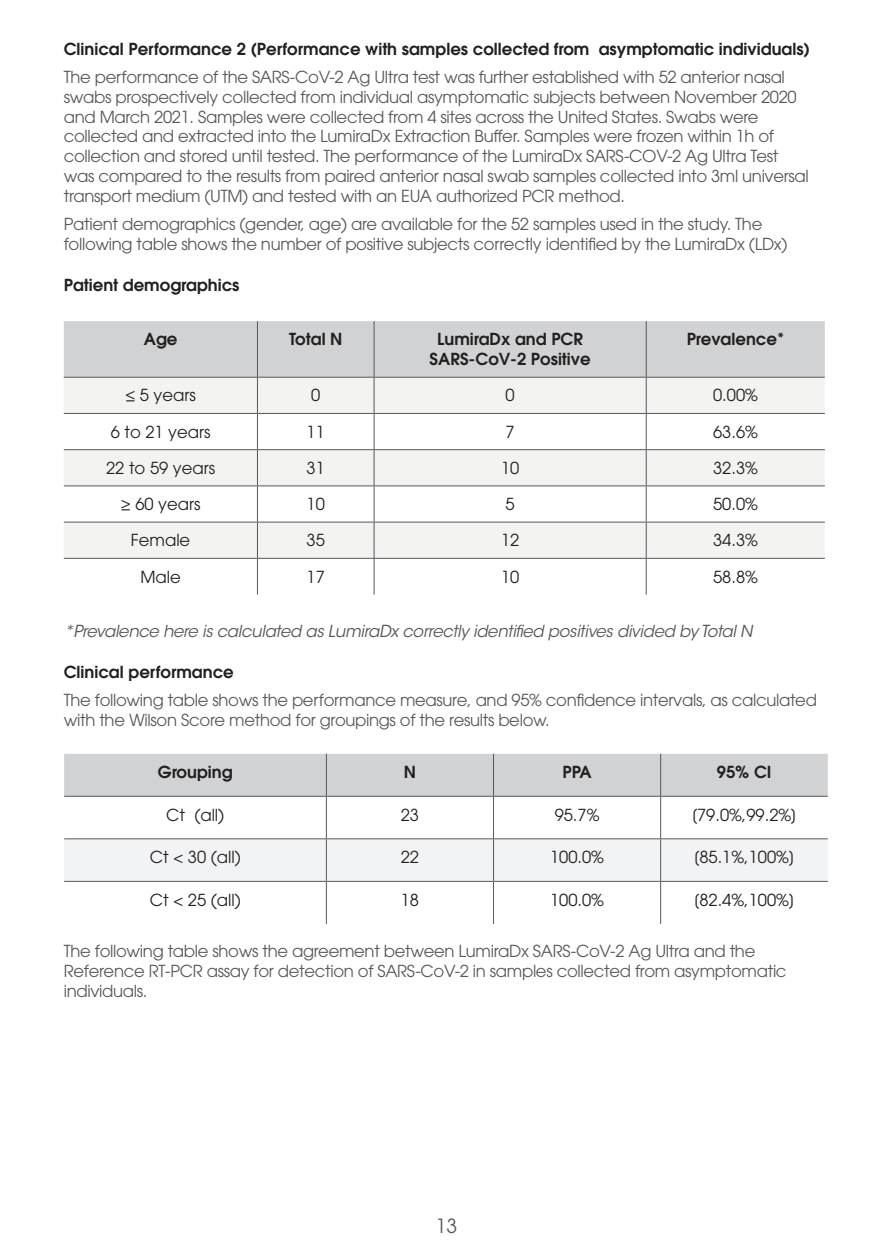
<style>
.page{position:relative;width:893px;height:1259px;background:#fff}
.page>*{position:absolute;margin:0;border:0;box-sizing:border-box;transform-origin:0 0}
.t1{font:19.5px "ITC Avant Garde Std";color:#57585a}
.Paragraph_5_5pt{font:16.5px/19.8px "ITC Avant Garde Std";letter-spacing:-.02em;color:#57585a}
.Body_heading_5_5pt{font:600 16.5px "ITC Avant Garde Std";color:#231f20}
.t2{font:16.5px "ITC Avant Garde Std";color:#231f20}
.Paragraph_5_5pt-2{font:italic 16.5px "ITC Avant Garde Std";letter-spacing:-.02em;color:#57585a}
</style>
<div class="page">
<svg style="left:64px;top:321px;width:761px;height:92px"></svg>
<div style="left:64px;top:450px;width:761px;height:35px;background:#f3f3f1"></div>
<div style="left:64px;top:522px;width:761px;height:36px;background:#f3f3f1"></div>
<hr style="left:257px;top:321px;width:1px;height:56px;background:#57585a">
<hr style="left:374px;top:321px;width:1px;height:56px;background:#57585a">
<hr style="left:646px;top:321px;width:1px;height:56px;background:#57585a">
<hr style="left:64px;top:377px;width:193px;height:1px;background:#57585a">
<hr style="left:257px;top:377px;width:117px;height:1px;background:#57585a">
<hr style="left:257px;top:377px;width:1px;height:36px;background:#57585a">
<hr style="left:374px;top:377px;width:272px;height:1px;background:#57585a">
<hr style="left:374px;top:377px;width:1px;height:36px;background:#57585a">
<hr style="left:646px;top:377px;width:179px;height:1px;background:#57585a">
<hr style="left:646px;top:377px;width:1px;height:36px;background:#57585a">
<hr style="left:64px;top:413px;width:193px;height:1px;background:#57585a">
<hr style="left:257px;top:413px;width:117px;height:1px;background:#57585a">
<hr style="left:257px;top:414px;width:1px;height:35px;background:#57585a">
<hr style="left:374px;top:413px;width:272px;height:1px;background:#57585a">
<hr style="left:374px;top:414px;width:1px;height:35px;background:#57585a">
<hr style="left:646px;top:413px;width:179px;height:1px;background:#57585a">
<hr style="left:646px;top:414px;width:1px;height:35px;background:#57585a">
<hr style="left:64px;top:449px;width:193px;height:1px;background:#57585a">
<hr style="left:257px;top:449px;width:117px;height:1px;background:#57585a">
<hr style="left:257px;top:450px;width:1px;height:35px;background:#57585a">
<hr style="left:374px;top:449px;width:272px;height:1px;background:#57585a">
<hr style="left:374px;top:450px;width:1px;height:35px;background:#57585a">
<hr style="left:646px;top:449px;width:179px;height:1px;background:#57585a">
<hr style="left:646px;top:450px;width:1px;height:35px;background:#57585a">
<hr style="left:64px;top:485px;width:193px;height:1px;background:#57585a">
<hr style="left:257px;top:485px;width:117px;height:1px;background:#57585a">
<hr style="left:257px;top:486px;width:1px;height:36px;background:#57585a">
<hr style="left:374px;top:485px;width:272px;height:1px;background:#57585a">
<hr style="left:374px;top:486px;width:1px;height:36px;background:#57585a">
<hr style="left:646px;top:485px;width:179px;height:1px;background:#57585a">
<hr style="left:646px;top:486px;width:1px;height:36px;background:#57585a">
<hr style="left:64px;top:521px;width:193px;height:1px;background:#57585a">
<hr style="left:257px;top:521px;width:117px;height:1px;background:#57585a">
<hr style="left:257px;top:522px;width:1px;height:36px;background:#57585a">
<hr style="left:374px;top:521px;width:272px;height:1px;background:#57585a">
<hr style="left:374px;top:522px;width:1px;height:36px;background:#57585a">
<hr style="left:646px;top:521px;width:179px;height:1px;background:#57585a">
<hr style="left:646px;top:522px;width:1px;height:36px;background:#57585a">
<hr style="left:64px;top:558px;width:193px;height:1px;background:#57585a">
<hr style="left:257px;top:558px;width:117px;height:1px;background:#57585a">
<hr style="left:257px;top:559px;width:1px;height:35px;background:#57585a">
<hr style="left:374px;top:558px;width:272px;height:1px;background:#57585a">
<hr style="left:374px;top:559px;width:1px;height:35px;background:#57585a">
<hr style="left:646px;top:558px;width:179px;height:1px;background:#57585a">
<hr style="left:646px;top:559px;width:1px;height:35px;background:#57585a">
<div style="left:64px;top:754px;width:764px;height:42px;background:#d1d2d4"></div>
<div style="left:64px;top:839px;width:764px;height:42px;background:#f2f3f4"></div>
<hr style="left:326px;top:754px;width:1px;height:42px;background:#57585a">
<hr style="left:493px;top:754px;width:1px;height:42px;background:#57585a">
<hr style="left:660px;top:754px;width:1px;height:42px;background:#57585a">
<hr style="left:64px;top:796px;width:262px;height:1px;background:#57585a">
<hr style="left:326px;top:796px;width:167px;height:1px;background:#57585a">
<hr style="left:326px;top:796px;width:1px;height:42px;background:#57585a">
<hr style="left:493px;top:796px;width:168px;height:1px;background:#57585a">
<hr style="left:493px;top:796px;width:1px;height:42px;background:#57585a">
<hr style="left:661px;top:796px;width:167px;height:1px;background:#57585a">
<hr style="left:660px;top:796px;width:1px;height:42px;background:#57585a">
<hr style="left:64px;top:838px;width:262px;height:1px;background:#57585a">
<hr style="left:326px;top:838px;width:167px;height:1px;background:#57585a">
<hr style="left:326px;top:839px;width:1px;height:42px;background:#57585a">
<hr style="left:493px;top:838px;width:168px;height:1px;background:#57585a">
<hr style="left:493px;top:839px;width:1px;height:42px;background:#57585a">
<hr style="left:661px;top:838px;width:167px;height:1px;background:#57585a">
<hr style="left:660px;top:839px;width:1px;height:42px;background:#57585a">
<hr style="left:64px;top:881px;width:262px;height:1px;background:#57585a">
<hr style="left:326px;top:881px;width:167px;height:1px;background:#57585a">
<hr style="left:326px;top:881px;width:1px;height:43px;background:#57585a">
<hr style="left:493px;top:881px;width:168px;height:1px;background:#57585a">
<hr style="left:493px;top:881px;width:1px;height:43px;background:#57585a">
<hr style="left:661px;top:881px;width:167px;height:1px;background:#57585a">
<hr style="left:660px;top:881px;width:1px;height:43px;background:#57585a">
<p class="Body_heading_5_5pt" style="left:64px;top:38px;width:748px">Clinical Performance 2 (Performance with samples collected from asymptomatic individuals)</p>
<p class="Paragraph_5_5pt" style="left:64px;top:67px;width:746px">The performance of the SARS-CoV-2 Ag Ultra test was further established with 52 anterior nasal swabs prospectively collected from individual asymptomatic subjects between November 2020 and March 2021. Samples were collected from 4 sites across the United States. Swabs were collected and extracted into the LumiraDx Extraction Buffer. Samples were frozen within 1h of collection and stored until tested. The performance of the LumiraDx SARS-COV-2 Ag Ultra Test was compared to the results from paired anterior nasal swab samples collected into 3ml universal transport medium (UTM) and tested with an EUA authorized PCR method.</p>
<p class="Paragraph_5_5pt" style="left:64px;top:214px;width:725px">Patient demographics (gender, age) are available for the 52 samples used in the study. The following table shows the number of positive subjects correctly identified by the LumiraDx (LDx)</p>
<p class="Body_heading_5_5pt" style="left:64px;top:274px;width:177px">Patient demographics</p>
<p class="Body_heading_5_5pt" style="left:144px;top:328px;width:35px">Age</p>
<p class="Body_heading_5_5pt" style="left:289px;top:328px;width:55px">Total N</p>
<p class="Body_heading_5_5pt" style="left:437px;top:328px;width:147px">LumiraDx and PCR</p>
<p class="Body_heading_5_5pt" style="left:430px;top:348px;width:163px">SARS-CoV-2 Positive</p>
<p class="Body_heading_5_5pt" style="left:687px;top:328px;width:99px">Prevalence*</p>
<p class="t2" style="left:125px;top:385px;width:72px">≤ 5 years</p>
<p class="t2" style="left:311px;top:385px;width:11px">0</p>
<p class="t2" style="left:506px;top:385px;width:11px">0</p>
<p class="t2" style="left:713px;top:385px;width:46px">0.00%</p>
<p class="t2" style="left:111px;top:421px;width:101px">6 to 21 years</p>
<p class="t2" style="left:307px;top:421px;width:20px">11</p>
<p class="t2" style="left:506px;top:421px;width:11px">7</p>
<p class="t2" style="left:713px;top:421px;width:46px">63.6%</p>
<p class="t2" style="left:106px;top:457px;width:110px">22 to 59 years</p>
<p class="t2" style="left:307px;top:457px;width:20px">31</p>
<p class="t2" style="left:501px;top:457px;width:20px">10</p>
<p class="t2" style="left:713px;top:457px;width:46px">32.3%</p>
<p class="t2" style="left:121px;top:494px;width:81px">≥ 60 years</p>
<p class="t2" style="left:307px;top:494px;width:20px">10</p>
<p class="t2" style="left:506px;top:494px;width:11px">5</p>
<p class="t2" style="left:713px;top:494px;width:46px">50.0%</p>
<p class="t2" style="left:131px;top:530px;width:61px">Female</p>
<p class="t2" style="left:307px;top:530px;width:20px">35</p>
<p class="t2" style="left:501px;top:530px;width:20px">12</p>
<p class="t2" style="left:713px;top:530px;width:46px">34.3%</p>
<p class="t2" style="left:140px;top:566px;width:42px">Male</p>
<p class="t2" style="left:307px;top:566px;width:20px">17</p>
<p class="t2" style="left:501px;top:566px;width:20px">10</p>
<p class="t2" style="left:713px;top:566px;width:46px">58.8%</p>
<p class="Paragraph_5_5pt-2" style="left:64px;top:620px;width:690px">*Prevalence here is calculated as LumiraDx correctly identified positives divided by Total N</p>
<p class="Body_heading_5_5pt" style="left:64px;top:661px;width:171px">Clinical performance</p>
<p class="Paragraph_5_5pt" style="left:64px;top:690px;width:755px">The following table shows the performance measure, and 95% confidence intervals, as calculated with the Wilson Score method for groupings of the results below.</p>
<p class="Body_heading_5_5pt" style="left:158px;top:761px;width:76px">Grouping</p>
<p class="Body_heading_5_5pt" style="left:404px;top:761px;width:14px">N</p>
<p class="Body_heading_5_5pt" style="left:563px;top:761px;width:31px">PPA</p>
<p class="Body_heading_5_5pt" style="left:717px;top:761px;width:56px">95% CI</p>
<p class="t2" style="left:166px;top:804px;width:60px">Ct (all)</p>
<p class="t2" style="left:401px;top:804px;width:20px">23</p>
<p class="t2" style="left:555px;top:804px;width:46px">95.7%</p>
<p class="t2" style="left:691px;top:804px;width:107px">[79.0%,99.2%]</p>
<p class="t2" style="left:150px;top:846px;width:93px">Ct &lt; 30 (all)</p>
<p class="t2" style="left:401px;top:846px;width:20px">22</p>
<p class="t2" style="left:550px;top:846px;width:55px">100.0%</p>
<p class="t2" style="left:694px;top:846px;width:103px">[85.1%,100%]</p>
<p class="t2" style="left:150px;top:889px;width:93px">Ct &lt; 25 (all)</p>
<p class="t2" style="left:401px;top:889px;width:20px">18</p>
<p class="t2" style="left:550px;top:889px;width:55px">100.0%</p>
<p class="t2" style="left:694px;top:889px;width:103px">[82.4%,100%]</p>
<p class="Paragraph_5_5pt" style="left:64px;top:941px;width:724px">The following table shows the agreement between LumiraDx SARS-CoV-2 Ag Ultra and the<br>Reference RT-PCR assay for detection of SARS-CoV-2 in samples collected from asymptomatic individuals.</p>
<p class="t1" style="left:436px;top:1214px;width:23px">13</p>
</div>
